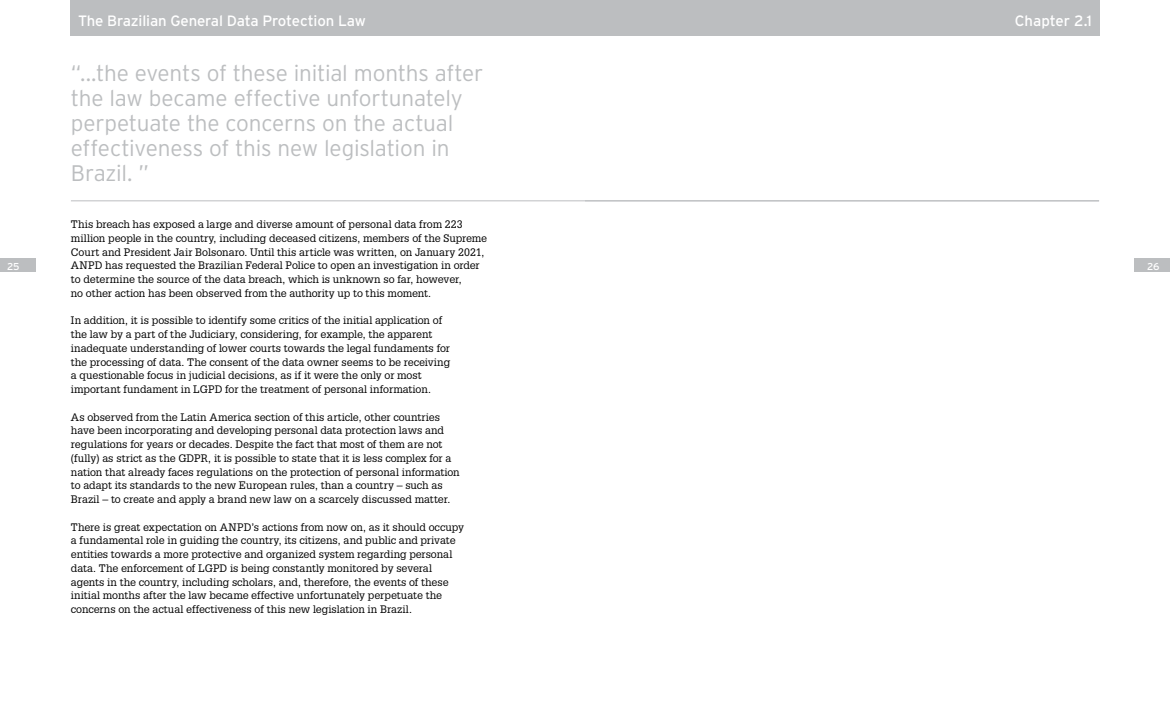
<style>
.page{position:relative;width:1170px;height:709px;background:#fff}
.page>*{position:absolute;margin:0;border:0;box-sizing:border-box;transform-origin:0 0}
.t1{font:300 22.5px/25px "Interstate";letter-spacing:-.01em;color:#bcbec0}
.t2{font:15px "Interstate";letter-spacing:-.01em;color:#fff}
.t3{font:10.62px/13.8px "Glypha LT Std";color:#000}
.t4{font:10px "Interstate";color:#fff}
</style>
<div class="page">
<div style="left:1134px;top:258px;width:35px;height:14px;background:#bcbec0"></div>
<div style="left:0;top:258px;width:35px;height:14px;background:#bcbec0"></div>
<div style="left:585px;top:0;width:513px;height:35px;background:#bcbec0"></div>
<div style="left:71px;top:0;width:514px;height:35px;background:#bcbec0"></div>
<hr style="left:585px;top:200px;width:513px;height:1px;background:#bcbec0">
<hr style="left:71px;top:200px;width:514px;height:1px;background:#bcbec0">
<h2 class="t2" style="left:78px;top:13px;width:289px">The Brazilian General Data Protection Law</h2>
<h2 class="t2" style="left:1014px;top:13px;width:79px">Chapter 2.1</h2>
<h1 class="t1" style="left:71px;top:60px;width:414px">“...the events of these initial months after the law became effective unfortunately perpetuate the concerns on the actual effectiveness of this new legislation in Brazil. ”</h1>
<p class="t3" style="left:71px;top:217px;width:417px">This breach has exposed a large and diverse amount of personal data from 223 million people in the country, including deceased citizens, members of the Supreme Court and President Jair Bolsonaro. Until this article was written, on January 2021, ANPD has requested the Brazilian Federal Police to open an investigation in order to determine the source of the data breach, which is unknown so far, however,<br>no other action has been observed from the authority up to this moment.</p>
<p class="t3" style="left:71px;top:313px;width:381px">In addition, it is possible to identify some critics of the initial application of the law by a part of the Judiciary, considering, for example, the apparent inadequate understanding of lower courts towards the legal fundaments for the processing of data. The consent of the data owner seems to be receiving a questionable focus in judicial decisions, as if it were the only or most important fundament in LGPD for the treatment of personal information.</p>
<p class="t3" style="left:71px;top:410px;width:390px">As observed from the Latin America section of this article, other countries have been incorporating and developing personal data protection laws and regulations for years or decades. Despite the fact that most of them are not (fully) as strict as the GDPR, it is possible to state that it is less complex for a nation that already faces regulations on the protection of personal information to adapt its standards to the new European rules, than a country – such as Brazil – to create and apply a brand new law on a scarcely discussed matter.</p>
<p class="t3" style="left:71px;top:520px;width:394px">There is great expectation on ANPD’s actions from now on, as it should occupy a fundamental role in guiding the country, its citizens, and public and private entities towards a more protective and organized system regarding personal data. The enforcement of LGPD is being constantly monitored by several agents in the country, including scholars, and, therefore, the events of these initial months after the law became effective unfortunately perpetuate the concerns on the actual effectiveness of this new legislation in Brazil.</p>
<p class="t4" style="left:7px;top:260px;width:14px">25</p>
<p class="t4" style="left:1146px;top:260px;width:14px">26</p>
</div>
